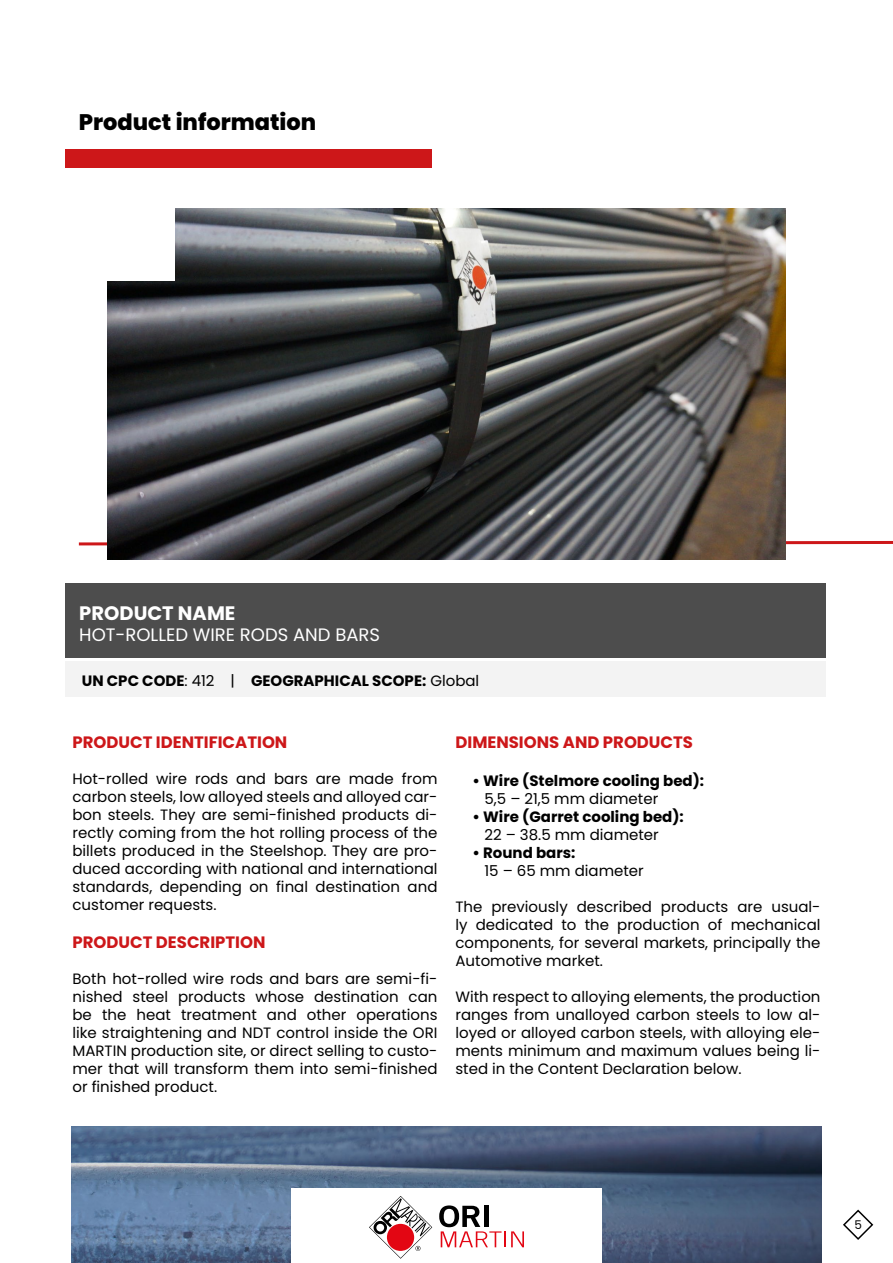
<style>
.page{position:relative;width:893px;height:1263px;background:#fff}
.page>*{position:absolute;margin:0;border:0;box-sizing:border-box;transform-origin:0 0}
.t1{font:800 22.5px "Poppins";color:#000}
.t2{font:700 19.5px "Poppins";color:#fff}
.t3{font:18px "Poppins";color:#fff}
.t4{font:700 16.5px "Poppins";color:#cd1719}
.t5{font:15px/18px "Poppins";color:#000;text-align:justify}
.t6{font:700 15px "Poppins";color:#000}
.t7{font:12px "Poppins";color:#000}
.s1{font-weight:400}
</style>
<div class="page">
<svg style="left:843px;top:1209px;width:31px;height:31px"></svg>
<div style="left:65px;top:583px;width:760px;height:74px;background:#4d4d4d"></div>
<svg style="left:78px;top:539px;width:815px;height:8px"></svg>
<div style="left:65px;top:662px;width:760px;height:35px;background:#f3f3f3"></div>
<div style="left:65px;top:149px;width:367px;height:19px;background:#cd1719"></div>
<img style="left:72px;top:1127px;width:749px;height:136px">
<div style="left:291px;top:1188px;width:311px;height:75px;background:#fff"></div>
<svg style="left:369px;top:1196px;width:63px;height:63px"></svg>
<div style="left:387px;top:1224px;width:27px;height:27px;background:#e30613;border-radius:50%"></div>
<svg style="left:439px;top:1205px;width:85px;height:42px"></svg>
<img style="left:107px;top:209px;width:678px;height:351px">
<div style="left:100px;top:206px;width:74px;height:75px;background:#fff"></div>
<h1 class="t1" style="left:79px;top:109px;width:239px">Product information</h1>
<h2 class="t2" style="left:79px;top:602px;width:158px">PRODUCT NAME</h2>
<p class="t3" style="left:79px;top:625px;width:302px">HOT-ROLLED WIRE RODS AND BARS</p>
<p class="t6" style="left:82px;top:672px;width:399px">UN CPC CODE<span class="s1">: 412 |</span> GEOGRAPHICAL SCOPE: <span class="s1">Global</span></p>
<p class="t4" style="left:72px;top:732px;width:216px">PRODUCT IDENTIFICATION</p>
<p class="t5" style="left:72px;top:770px;width:367px">Hot-rolled wire rods and bars are made from carbon steels, low alloyed steels and alloyed car&shy;bon steels. They are semi-finished products di&shy;rectly coming from the hot rolling process of the billets produced in the Steelshop. They are pro&shy;duced according with national and international standards, depending on final destination and customer requests.</p>
<p class="t4" style="left:72px;top:932px;width:195px">PRODUCT DESCRIPTION</p>
<p class="t5" style="left:72px;top:969px;width:367px">Both hot-rolled wire rods and bars are semi-fi&shy;nished steel products whose destination can be the heat treatment and other operations like straightening and NDT control inside the ORI MARTIN production site, or direct selling to custo&shy;mer that will transform them into semi-finished or finished product.</p>
<p class="t4" style="left:455px;top:732px;width:239px">DIMENSIONS AND PRODUCTS</p>
<p class="t6" style="left:472px;top:772px;width:233px">• Wire (Stelmore cooling bed):</p>
<p class="t5" style="left:484px;top:789px;width:175px">5,5 – 21,5 mm diameter</p>
<p class="t6" style="left:472px;top:808px;width:213px">• Wire (Garret cooling bed):</p>
<p class="t5" style="left:484px;top:825px;width:176px">22 – 38.5 mm diameter</p>
<p class="t6" style="left:472px;top:844px;width:105px">• Round bars:</p>
<p class="t5" style="left:484px;top:861px;width:161px">15 – 65 mm diameter</p>
<p class="t5" style="left:455px;top:897px;width:367px">The previously described products are usual&shy;ly dedicated to the production of mechanical components, for several markets, principally the Automotive market.</p>
<p class="t5" style="left:455px;top:987px;width:367px">With respect to alloying elements, the production ranges from unalloyed carbon steels to low al&shy;loyed or alloyed carbon steels, with alloying ele&shy;ments minimum and maximum values being li&shy;sted in the Content Declaration below.</p>
<p class="t7" style="left:854px;top:1217px;width:9px">5</p>
</div>
